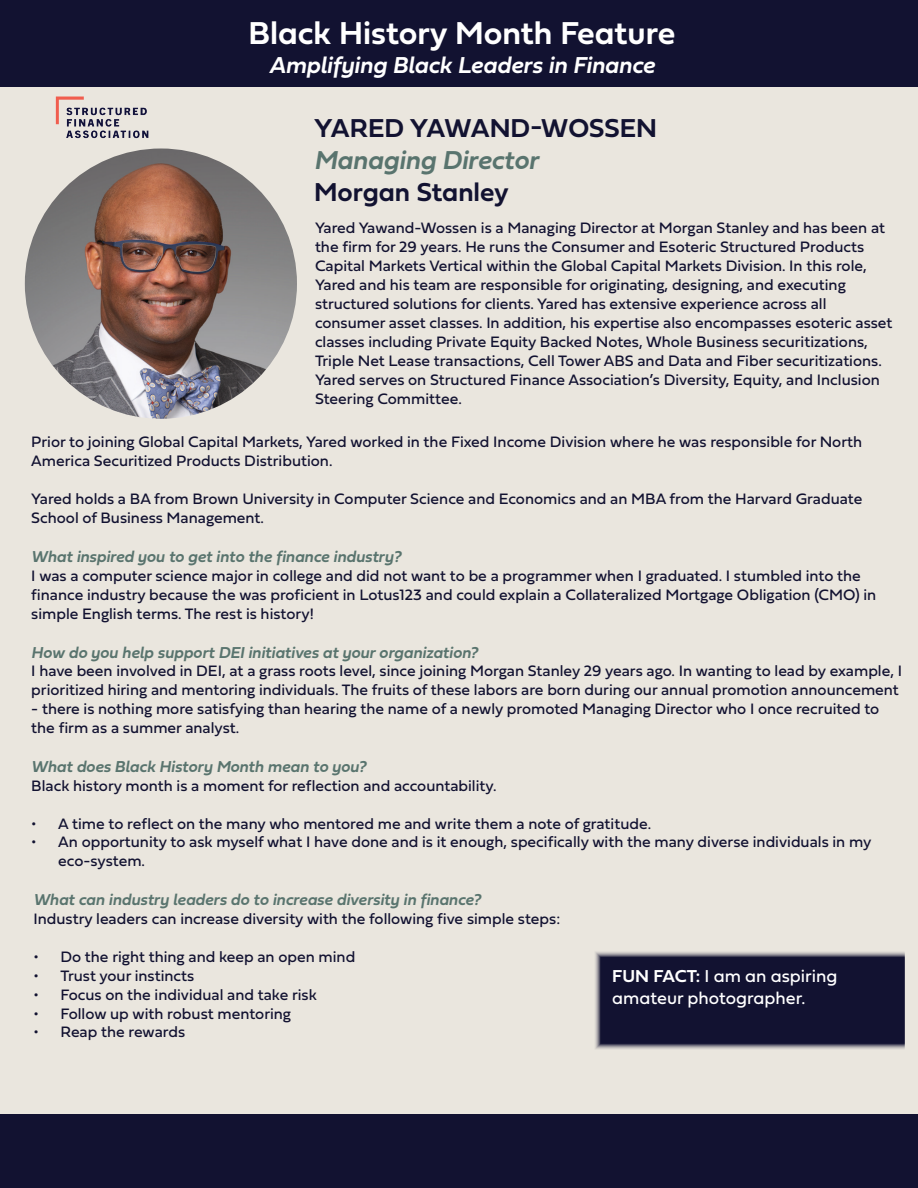
<style>
.page{position:relative;width:918px;height:1188px;background:#eae6de}
.page>*{position:absolute;margin:0;border:0;box-sizing:border-box;transform-origin:0 0}
.t1{font:33px "Fieldwork Geo Demibold";color:#fff}
.t2{font:27px "Fieldwork Geo Demibold";color:#121231}
.t3{font:italic 600 27px "Fieldwork";color:#59746e}
.t4{font:italic 600 24px "Fieldwork";color:#fff}
.t5{font:18px/21.6px "Fieldwork Geo Regular";color:#fff}
.t6{font:italic 600 16.5px "Fieldwork";color:#59746e}
.t7{font:15.75px/18.9px "Fieldwork Hum";color:#121231}
.s1{font-family:"Fieldwork Geo Demibold"}
</style>
<div class="page">
<img style="left:25px;top:148px;width:272px;height:271px">
<div style="left:0;top:1115px;width:918px;height:73px;background:#121231"></div>
<div style="left:0;top:0;width:918px;height:86px;background:#121231"></div>
<img style="left:47px;top:96px;width:117px;height:60px">
<div style="left:594px;top:950px;width:310px;height:100px;background:#121231"></div>
<p class="t1" style="left:248px;top:7px;width:428px">Black History Month Feature</p>
<p class="t4" style="left:269px;top:46px;width:387px">Amplifying Black Leaders in Finance</p>
<p class="t2" style="left:314px;top:106px;width:344px">YARED YAWAND-WOSSEN</p>
<p class="t3" style="left:314px;top:139px;width:226px">Managing Director</p>
<p class="t2" style="left:314px;top:171px;width:196px">Morgan Stanley</p>
<p class="t7" style="left:315px;top:218px;width:579px">Yared Yawand-Wossen is a Managing Director at Morgan Stanley and has been at the firm for 29 years. He runs the Consumer and Esoteric Structured Products Capital Markets Vertical within the Global Capital Markets Division. In this role, Yared and his team are responsible for originating, designing, and executing structured solutions for clients. Yared has extensive experience across all consumer asset classes. In addition, his expertise also encompasses esoteric asset classes including Private Equity Backed Notes, Whole Business securitizations, Triple Net Lease transactions, Cell Tower ABS and Data and Fiber securitizations.<br>Yared serves on Structured Finance Association’s Diversity, Equity, and Inclusion Steering Committee.</p>
<p class="t7" style="left:31px;top:432px;width:832px">Prior to joining Global Capital Markets, Yared worked in the Fixed Income Division where he was responsible for North<br>America Securitized Products Distribution.</p>
<p class="t7" style="left:31px;top:489px;width:833px">Yared holds a BA from Brown University in Computer Science and Economics and an MBA from the Harvard Graduate<br>School of Business Management.</p>
<p class="t6" style="left:31px;top:544px;width:371px">What inspired you to get into the finance industry?</p>
<p class="t7" style="left:31px;top:566px;width:847px">I was a computer science major in college and did not want to be a programmer when I graduated. I stumbled into the finance industry because the was proficient in Lotus123 and could explain a Collateralized Mortgage Obligation (CMO) in simple English terms. The rest is history!</p>
<p class="t6" style="left:31px;top:639px;width:448px">How do you help support DEI initiatives at your organization?</p>
<p class="t7" style="left:31px;top:661px;width:872px">I have been involved in DEI, at a grass roots level, since joining Morgan Stanley 29 years ago. In wanting to lead by example, I prioritized hiring and mentoring individuals. The fruits of these labors are born during our annual promotion announcement</p>
<p class="t7" style="left:31px;top:699px;width:850px">- there is nothing more satisfying than hearing the name of a newly promoted Managing Director who I once recruited to the firm as a summer analyst.</p>
<p class="t6" style="left:31px;top:753px;width:336px">What does Black History Month mean to you?</p>
<p class="t7" style="left:31px;top:775px;width:467px">Black history month is a moment for reflection and accountability.</p>
<p class="t7" style="left:31px;top:813px;width:621px">• A time to reflect on the many who mentored me and write them a note of gratitude.</p>
<p class="t7" style="left:58px;top:832px;width:815px;text-indent:-27px">• An opportunity to ask myself what I have done and is it enough, specifically with the many diverse individuals in my eco-system.</p>
<p class="t6" style="left:33px;top:887px;width:449px">What can industry leaders do to increase diversity in finance?</p>
<p class="t7" style="left:33px;top:909px;width:528px">Industry leaders can increase diversity with the following five simple steps:</p>
<p class="t7" style="left:33px;top:947px;width:323px">• Do the right thing and keep an open mind</p>
<p class="t7" style="left:33px;top:965px;width:162px">• Trust your instincts</p>
<p class="t7" style="left:33px;top:984px;width:285px">• Focus on the individual and take risk</p>
<p class="t7" style="left:33px;top:1003px;width:259px">• Follow up with robust mentoring</p>
<p class="t7" style="left:33px;top:1022px;width:153px">• Reap the rewards</p>
<p class="t5" style="left:612px;top:965px;width:227px"><span class="s1">FUN FACT:</span> I am an aspiring amateur photographer.</p>
</div>
